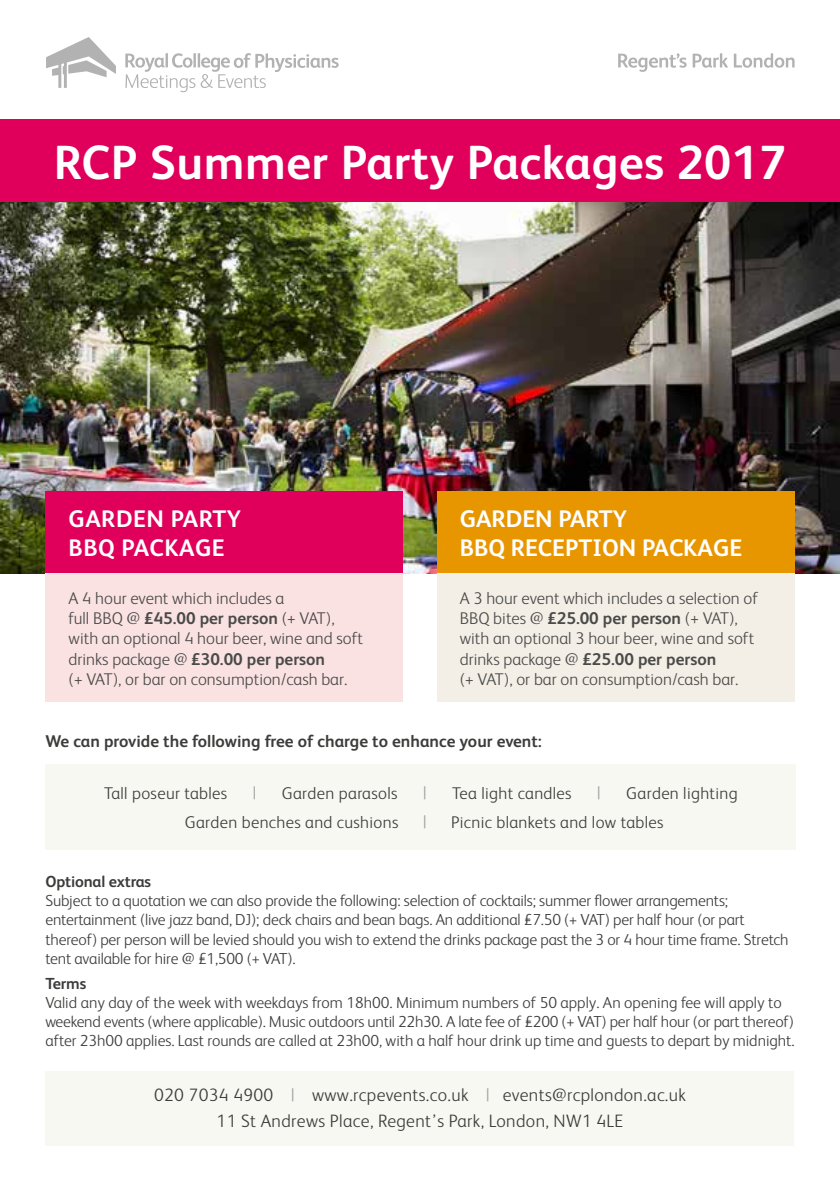
<style>
.page{position:relative;width:840px;height:1191px;background:#fff}
.page>*{position:absolute;margin:0;border:0;box-sizing:border-box;transform-origin:0 0}
.t1{font:700 48px "FS Albert";letter-spacing:.01em;color:#fff}
.t2{font:700 24px/28.8px "FS Albert";color:#fff}
.t3{font:700 24px/28.8px "FS Albert";letter-spacing:.02em;color:#fff}
.t4{font:300 18px/26px "FS Albert";letter-spacing:.02em;color:#3c3c3b;text-align:center}
.t5{font:300 18px "FS Albert";color:#9d9d9c}
.t6{font:300 17px/20.4px "FS Albert";color:#4a4a49}
.t7{font:300 17px "FS Albert";letter-spacing:.02em;color:#3c3c3b}
.t8{font:700 17px "FS Albert";color:#3c3c3b}
.t9{font:300 16px/19.2px "FS Albert";letter-spacing:-.01em;color:#3c3c3b}
.t10{font:700 16px "FS Albert";letter-spacing:-.01em;color:#3c3c3b}
.s1{font-weight:700}
.s2{color:#9d9d9c}
</style>
<div class="page">
<img style="left:0;top:202px;width:839px;height:371px">
<div style="left:0;top:119px;width:839px;height:83px;background:#e0005b"></div>
<div style="left:45px;top:764px;width:750px;height:85px;background:#f8f8f2"></div>
<svg style="left:125px;top:53px;width:213px;height:39px"></svg>
<svg style="left:46px;top:37px;width:70px;height:51px"></svg>
<svg style="left:618px;top:53px;width:176px;height:19px"></svg>
<div style="left:46px;top:1071px;width:747px;height:74px;background:#f8f8f2"></div>
<div style="left:46px;top:573px;width:357px;height:129px;background:#fae2e2"></div>
<div style="left:437px;top:573px;width:356px;height:129px;background:#f3efe6"></div>
<div style="left:46px;top:491px;width:357px;height:82px;background:#e0005b"></div>
<div style="left:437px;top:491px;width:356px;height:82px;background:#e89600"></div>
<h1 class="t1" style="left:54px;top:135px;width:733px">RCP Summer Party Packages 2017</h1>
<h2 class="t3" style="left:69px;top:504px;width:174px">GARDEN PARTY<br>BBQ PACKAGE</h2>
<h2 class="t2" style="left:459px;top:504px;width:284px">GARDEN PARTY<br>BBQ RECEPTION PACKAGE</h2>
<p class="t6" style="left:69px;top:587px;width:296px">A 4 hour event which includes a<br>full BBQ @ <span class="s1">£45.00 per person</span> (+ VAT), with an optional 4 hour beer, wine and soft drinks package @ <span class="s1">£30.00 per person<br></span>(+ VAT), or bar on consumption/cash bar.</p>
<p class="t6" style="left:459px;top:587px;width:300px">A 3 hour event which includes a selection of BBQ bites @ <span class="s1">£25.00 per person</span> (+ VAT), with an optional 3 hour beer, wine and soft drinks package @ <span class="s1">£25.00 per person<br></span>(+ VAT), or bar on consumption/cash bar.</p>
<p class="t8" style="left:45px;top:731px;width:497px">We can provide the following free of charge to enhance your event:</p>
<p class="t7" style="left:104px;top:783px;width:124px">Tall poseur tables</p>
<p class="t5" style="left:253px;top:782px;width:5px">|</p>
<p class="t7" style="left:282px;top:783px;width:117px">Garden parasols</p>
<p class="t5" style="left:423px;top:782px;width:5px">|</p>
<p class="t7" style="left:452px;top:783px;width:121px">Tea light candles</p>
<p class="t5" style="left:597px;top:782px;width:5px">|</p>
<p class="t7" style="left:626px;top:783px;width:113px">Garden lighting</p>
<p class="t7" style="left:185px;top:812px;width:215px">Garden benches and cushions</p>
<p class="t5" style="left:423px;top:811px;width:5px">|</p>
<p class="t7" style="left:451px;top:812px;width:214px">Picnic blankets and low tables</p>
<p class="t10" style="left:45px;top:872px;width:107px">Optional extras</p>
<p class="t9" style="left:45px;top:891px;width:744px">Subject to a quotation we can also provide the following: selection of cocktails; summer flower arrangements; entertainment (live jazz band, DJ); deck chairs and bean bags. An additional £7.50 (+ VAT) per half hour (or part thereof) per person will be levied should you wish to extend the drinks package past the 3 or 4 hour time frame. Stretch tent available for hire @ £1,500 (+ VAT).</p>
<p class="t10" style="left:45px;top:974px;width:42px">Terms</p>
<p class="t9" style="left:45px;top:992px;width:750px">Valid any day of the week with weekdays from 18h00. Minimum numbers of 50 apply. An opening fee will apply to weekend events (where applicable). Music outdoors until 22h30. A late fee of £200 (+ VAT) per half hour (or part thereof) after 23h00 applies. Last rounds are called at 23h00, with a half hour drink up time and guests to depart by midnight.</p>
<p class="t4" style="left:154px;top:1081px;width:533px">020 7034 4900 <span class="s2">|</span> www.rcpevents.co.uk <span class="s2">|</span> events@rcplondon.ac.uk<br>11 St Andrews Place, Regent’s Park, London, NW1 4LE</p>
</div>
